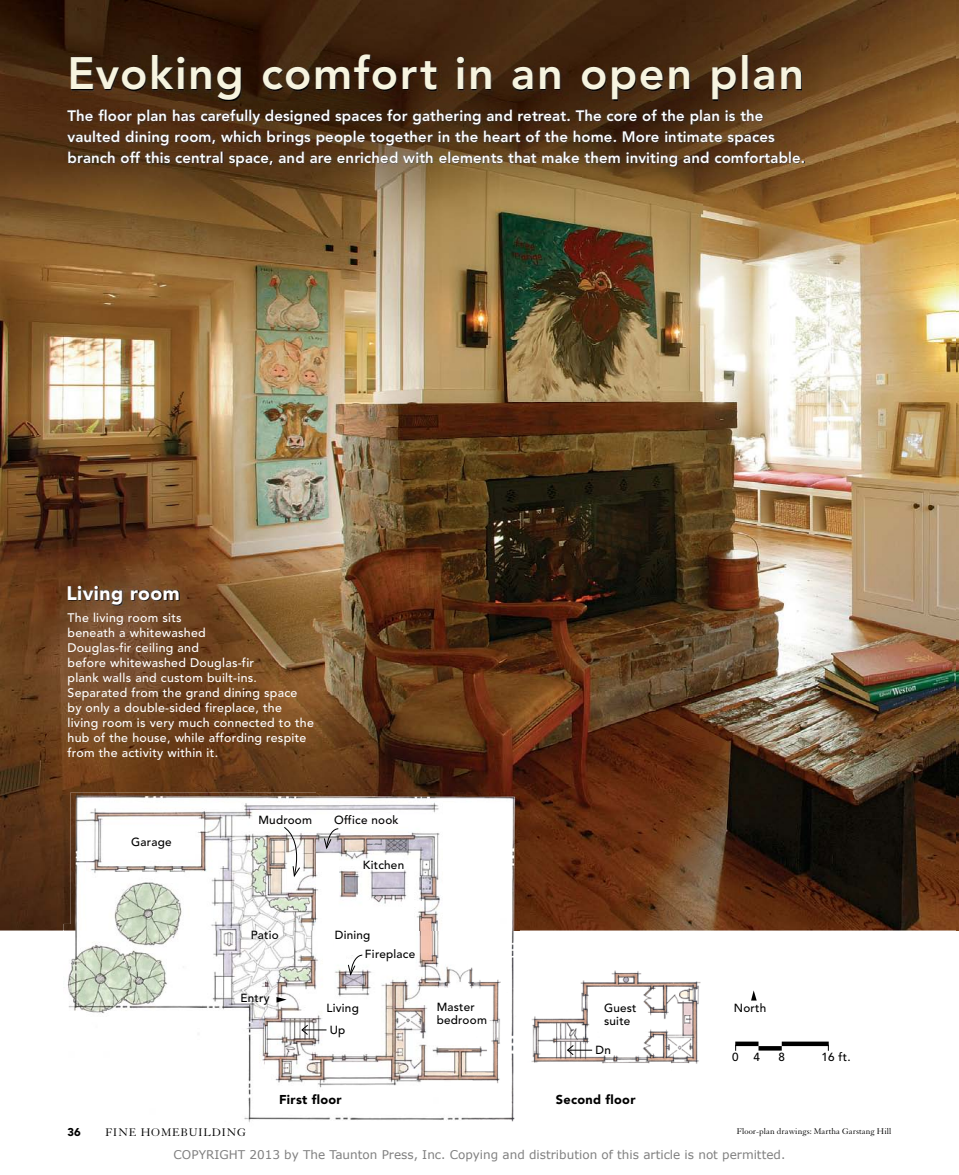
<style>
.page{position:relative;width:959px;height:1175px;background:#fff}
.page>*{position:absolute;margin:0;border:0;box-sizing:border-box;transform-origin:0 0}
.t1{font:800 45px "Avenir LT Std";letter-spacing:.035em;color:#f7f4df}
.t2{font:900 19.5px "Avenir LT Std";letter-spacing:.02em;color:#fff}
.t3{font:800 15px/21px "Avenir LT Std";letter-spacing:.005em;color:#fff}
.t4{font:900 12.75px "Avenir LT Std";letter-spacing:.02em;color:#000}
.t5{font:500 12.3px/15px "Avenir LT Std";letter-spacing:.02em;color:#fff}
.t6{font:12px "Verdana";color:#808080}
.t7{font:12px "Granjon LT Std";letter-spacing:.07em;color:#000}
.t8{font:500 11.7px/13.2px "Avenir LT Std";letter-spacing:.02em;color:#000}
.t9{font:900 11.25px "Avenir LT Std";color:#000}
.t10{font:9px "Granjon LT Std";letter-spacing:.005em;color:#000}
</style>
<div class="page">
<img style="left:0;top:0;width:956px;height:930px">
<img style="left:64px;top:792px;width:455px;height:331px">
<img style="left:531px;top:970px;width:170px;height:94px">
<img style="left:956px;top:0;width:2px;height:930px">
<img style="left:68px;top:109px;width:736px;height:58px">
<img style="left:71px;top:55px;width:730px;height:46px">
<div style="left:735px;top:1041px;width:23px;height:5px;background:#000"></div>
<div style="left:781px;top:1041px;width:47px;height:5px;background:#000"></div>
<svg style="left:758px;top:1046px;width:23px;height:4px"></svg>
<svg style="left:301px;top:1024px;width:25px;height:11px"></svg>
<svg style="left:566px;top:1044px;width:26px;height:11px"></svg>
<svg style="left:751px;top:990px;width:5px;height:10px"></svg>
<svg style="left:276px;top:997px;width:10px;height:5px"></svg>
<img style="left:69px;top:586px;width:110px;height:19px">
<div style="left:334px;top:913px;width:66px;height:42px;background:#fff"></div>
<svg style="left:347px;top:954px;width:16px;height:22px"></svg>
<svg style="left:323px;top:828px;width:16px;height:22px"></svg>
<svg style="left:283px;top:826px;width:20px;height:52px"></svg>
<h1 class="t1" style="left:68px;top:47px;width:738px">Evoking comfort in an open plan</h1>
<p class="t3" style="left:68px;top:105px;width:739px">the floor plan has carefully designed spaces for gathering and retreat. the core of the plan is the vaulted dining room, which brings people together in the heart of the home. More intimate spaces branch off this central space, and are enriched with elements that make them inviting and comfortable.</p>
<h2 class="t2" style="left:66px;top:581px;width:115px">Living room</h2>
<p class="t5" style="left:68px;top:610px;width:248px">The living room sits<br>beneath a whitewashed<br>Douglas-fir ceiling and<br>before whitewashed Douglas-fir<br>plank walls and custom built-ins.<br>Separated from the grand dining space by only a double-sided fireplace, the living room is very much connected to the hub of the house, while affording respite from the activity within it.</p>
<p class="t8" style="left:131px;top:835px;width:42px">Garage</p>
<p class="t8" style="left:258px;top:813px;width:55px">Mudroom</p>
<p class="t8" style="left:334px;top:813px;width:66px">Office nook</p>
<p class="t8" style="left:363px;top:858px;width:43px">Kitchen</p>
<p class="t8" style="left:251px;top:929px;width:30px">Patio</p>
<p class="t8" style="left:240px;top:991px;width:31px">Entry</p>
<p class="t8" style="left:335px;top:928px;width:37px">Dining</p>
<p class="t8" style="left:365px;top:947px;width:52px">Fireplace</p>
<p class="t8" style="left:326px;top:1001px;width:34px">Living</p>
<p class="t8" style="left:436px;top:1000px;width:52px">Master bedroom</p>
<p class="t8" style="left:604px;top:1001px;width:34px">Guest suite</p>
<p class="t8" style="left:330px;top:1023px;width:17px">Up</p>
<p class="t8" style="left:595px;top:1043px;width:17px">Dn</p>
<p class="t4" style="left:279px;top:1091px;width:64px">First floor</p>
<p class="t4" style="left:556px;top:1091px;width:81px">Second floor</p>
<p class="t8" style="left:734px;top:1001px;width:34px">North</p>
<p class="t8" style="left:732px;top:1050px;width:8px">0</p>
<p class="t8" style="left:753px;top:1050px;width:8px">4</p>
<p class="t8" style="left:778px;top:1050px;width:8px">8</p>
<p class="t8" style="left:821px;top:1050px;width:31px">16 ft.</p>
<p class="t9" style="left:68px;top:1125px;width:15px">36</p>
<p class="t7" style="left:105px;top:1126px;width:142px">FINE HOMEBUILDING</p>
<p class="t10" style="left:736px;top:1125px;width:156px">Floor-plan drawings: Martha Garstang Hill</p>
<p class="t6" style="left:174px;top:1146px;width:613px">COPYRIGHT 2013 by The Taunton Press, Inc. Copying and distribution of this article is not permitted.</p>
</div>
